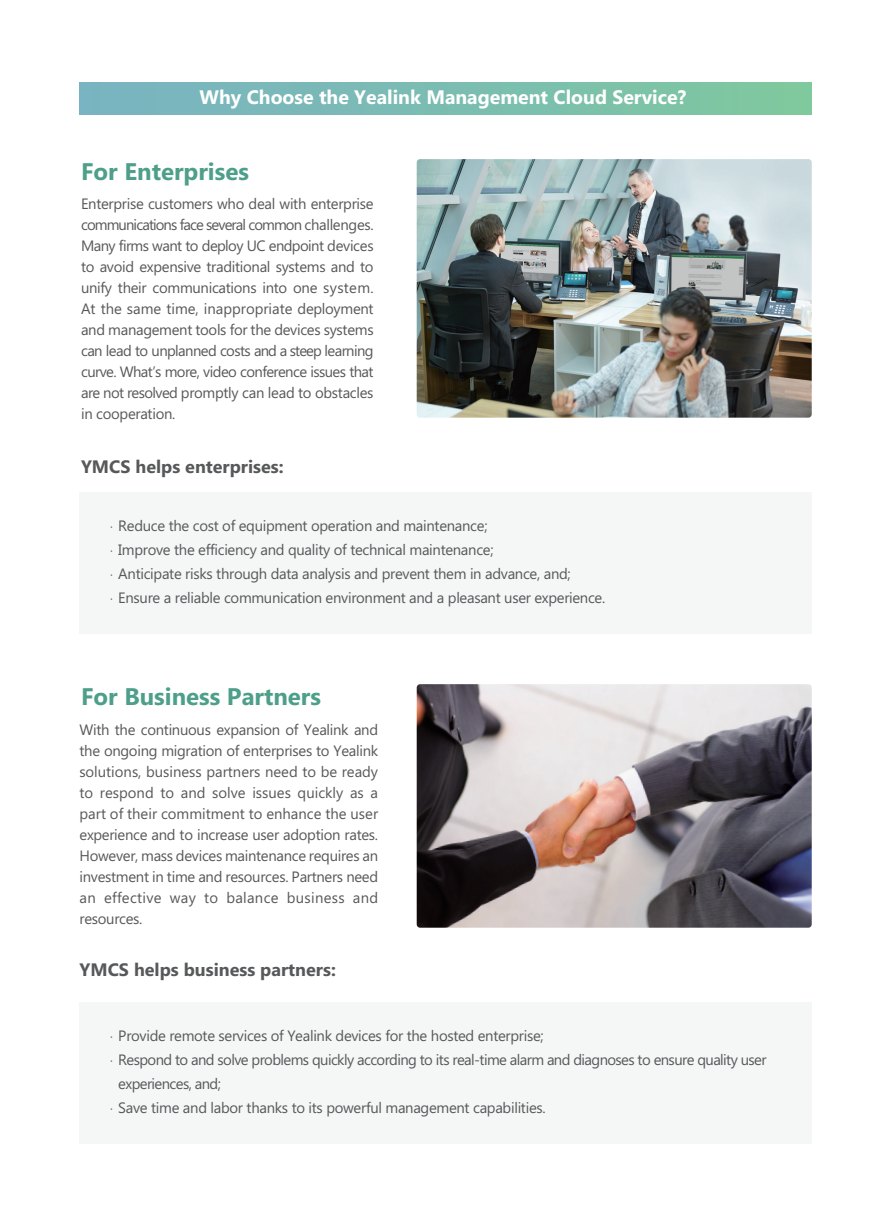
<style>
.page{position:relative;width:893px;height:1212px;background:#fff}
.page>*{position:absolute;margin:0;border:0;box-sizing:border-box;transform-origin:0 0}
.t1{font:700 24px "Microsoft Phags Pa";color:#4d9f89}
.t2{font:700 19.5px "Microsoft Phags Pa";color:#fff}
.t3{font:700 18px "Microsoft Phags Pa";color:#57585a}
.t4{font:15px/21px "Microsoft Phags Pa";letter-spacing:-.02em;color:#57585a;text-align:justify}
.t5{font:15px "Microsoft Phags Pa";letter-spacing:-.04em;color:#57585a}
.s1{font-size:12.75px}
</style>
<div class="page">
<div style="left:79px;top:1002px;width:732px;height:141px;background:#f5f6f6"></div>
<div style="left:79px;top:492px;width:732px;height:141px;background:#f5f6f6"></div>
<div style="left:79px;top:83px;width:733px;height:31px;background:linear-gradient(to right,#78b3c3,#7fc89e)"></div>
<img style="left:417px;top:684px;width:395px;height:244px">
<img style="left:417px;top:159px;width:395px;height:259px">
<h2 class="t2" style="left:200px;top:83px;width:488px">Why Choose the Yealink Management Cloud Service?</h2>
<h1 class="t1" style="left:81px;top:154px;width:169px">For Enterprises</h1>
<p class="t4" style="left:81px;top:192px;width:294px">Enterprise customers who deal with enterprise communications face several common challenges.<br>Many firms want to deploy UC endpoint devices to avoid expensive traditional systems and to unify their communications into one system.<br>At the same time, inappropriate deployment and management tools for the devices systems can lead to unplanned costs and a steep learning curve. What’s more, video conference issues that are not resolved promptly can lead to obstacles in cooperation.</p>
<p class="t3" style="left:81px;top:454px;width:204px">YMCS helps enterprises:</p>
<p class="t4" style="left:110px;top:513px;width:497px;line-height:24px;text-align:left"><span class="s1">·</span> Reduce the cost of equipment operation and maintenance;<br><span class="s1">·</span> Improve the efficiency and quality of technical maintenance;<br><span class="s1">·</span> Anticipate risks through data analysis and prevent them in advance, and;<br><span class="s1">·</span> Ensure a reliable communication environment and a pleasant user experience.</p>
<h1 class="t1" style="left:81px;top:679px;width:241px">For Business Partners</h1>
<p class="t4" style="left:80px;top:719px;width:300px">With the continuous expansion of Yealink and the ongoing migration of enterprises to Yealink solutions, business partners need to be ready to respond to and solve issues quickly as a part of their commitment to enhance the user experience and to increase user adoption rates.<br>However, mass devices maintenance requires an investment in time and resources. Partners need an effective way to balance business and resources.</p>
<p class="t3" style="left:80px;top:956px;width:258px">YMCS helps business partners:</p>
<p class="t4" style="left:110px;top:1024px;width:435px"><span class="s1">·</span> Provide remote services of Yealink devices for the hosted enterprise;</p>
<p class="t5" style="left:110px;top:1049px;width:658px"><span class="s1">·</span> Respond to and solve problems quickly according to its real-time alarm and diagnoses to ensure quality user</p>
<p class="t5" style="left:118px;top:1073px;width:104px">experiences, and;</p>
<p class="t4" style="left:110px;top:1096px;width:437px"><span class="s1">·</span> Save time and labor thanks to its powerful management capabilities.</p>
</div>
